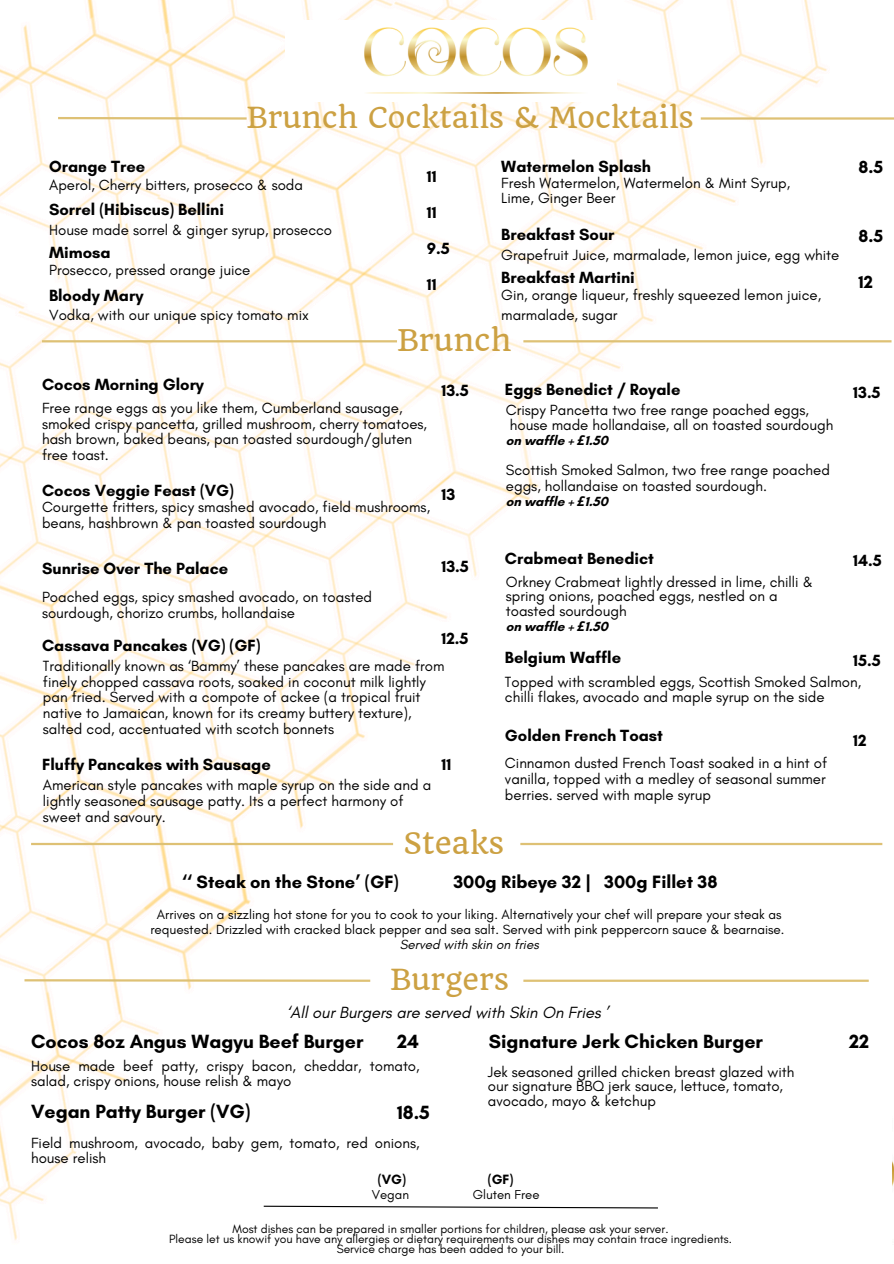
<style>
.page{position:relative;width:894px;height:1264px;background:#fff}
.page>*{position:absolute;margin:0;border:0;box-sizing:border-box;transform-origin:0 0}
.t1{font:29.1px "Quando";color:#cca143}
.t2{font:28.35px "Quando";color:#cca143}
.t3{font:700 19.5px "Glacial Indifference";color:#000}
.t4{font:700 18.15px "Glacial Indifference";color:#000}
.t5{font:700 17.85px "Glacial Indifference";color:#000}
.t6{font:700 16.5px "Glacial Indifference";color:#000}
.t7{font:italic 16.5px "Glacial Indifference";color:#000}
.t8{font:15px/15.8px "Glacial Indifference";color:#000}
.t9{font:700 13.65px "Glacial Indifference";color:#000}
.t10{font:13.5px/14.7px "Glacial Indifference";color:#000;text-align:center}
.t11{font:700 13.5px "Glacial Indifference";color:#000}
.t12{font:13.2px "Glacial Indifference";color:#000}
.t13{font:12.15px "Glacial Indifference";color:#000}
.s1{font-family:"Noto Sans";font-style:italic}
.s2{font-style:italic}
</style>
<div class="page">
<img style="left:0;top:0;width:893px;height:1240px">
<div style="left:293px;top:1050px;width:598px;height:213px;background:#fff"></div>
<svg style="left:262px;top:1205px;width:396px;height:3px"></svg>
<div style="left:284px;top:20px;width:332px;height:82px;background:#fff"></div>
<img style="left:364px;top:28px;width:223px;height:66px">
<hr style="left:58px;top:117px;width:188px;height:3px;background:#dec175">
<hr style="left:700px;top:117px;width:193px;height:3px;background:#dec175">
<hr style="left:42px;top:340px;width:355px;height:2px;background:#dec175">
<hr style="left:523px;top:340px;width:368px;height:2px;background:#dec175">
<hr style="left:24px;top:979px;width:346px;height:2px;background:#dec175">
<hr style="left:523px;top:979px;width:345px;height:2px;background:#dec175">
<hr style="left:31px;top:842px;width:362px;height:3px;background:#dec175">
<hr style="left:520px;top:842px;width:362px;height:3px;background:#dec175">
<h3 class="t2" style="left:246px;top:100px;width:448px">Brunch Cocktails &amp; Mocktails</h3>
<h3 class="t6" style="left:501px;top:157px;width:151px">Watermelon Splash</h3>
<h3 class="t6" style="left:49px;top:157px;width:98px">Orange Tree</h3>
<h3 class="t6" style="left:49px;top:199px;width:176px">Sorrel (Hibiscus) Bellini</h3>
<h3 class="t6" style="left:49px;top:242px;width:63px">Mimosa</h3>
<h3 class="t6" style="left:49px;top:285px;width:96px">Bloody Mary</h3>
<h4 class="t6" style="left:427px;top:166px;width:11px">11</h4>
<h4 class="t6" style="left:427px;top:202px;width:11px">11</h4>
<h4 class="t6" style="left:427px;top:238px;width:24px">9.5</h4>
<h4 class="t6" style="left:427px;top:274px;width:11px">11</h4>
<h4 class="t8" style="left:501px;top:174px;width:290px">Fresh Watermelon, Watermelon &amp; Mint Syrup,<br>Lime, Ginger Beer</h4>
<h3 class="t8" style="left:49px;top:177px;width:255px">Aperol, Cherry bitters, prosecco &amp; soda</h3>
<h3 class="t8" style="left:49px;top:222px;width:284px">House made sorrel &amp; ginger syrup, prosecco</h3>
<h4 class="t8" style="left:49px;top:262px;width:203px">Prosecco, pressed orange juice</h4>
<h3 class="t6" style="left:501px;top:224px;width:115px">Breakfast Sour</h3>
<h3 class="t6" style="left:501px;top:267px;width:135px">Breakfast Martini</h3>
<h3 class="t8" style="left:501px;top:247px;width:339px">Grapefruit Juice, marmalade, lemon juice, egg white</h3>
<h4 class="t8" style="left:501px;top:284px;width:321px;line-height:20.2px">Gin, orange liqueur, freshly squeezed lemon juice, marmalade, sugar</h4>
<h1 class="t8" style="left:49px;top:307px;width:261px">Vodka, with our unique spicy tomato mix</h1>
<h3 class="t1" style="left:397px;top:322px;width:116px">Brunch</h3>
<h3 class="t6" style="left:441px;top:380px;width:29px">13.5</h3>
<h3 class="t6" style="left:42px;top:374px;width:163px">Cocos Morning Glory</h3>
<h3 class="t6" style="left:505px;top:380px;width:177px">Eggs Benedict / Royale</h3>
<h3 class="t8" style="left:42px;top:399px;width:386px">Free range eggs as you like them, Cumberland sausage, smoked crispy pancetta, grilled mushroom, cherry tomatoes, hash brown, baked beans, pan toasted sourdough/gluten free toast.</h3>
<h3 class="t8" style="left:505px;top:401px;width:329px">Crispy Pancetta two free range poached eggs, house made hollandaise, all on toasted sourdough</h3>
<h3 class="t11" style="left:505px;top:432px;width:104px">on waffle + <span class="s1">£</span>1.50</h3>
<h3 class="t8" style="left:505px;top:462px;width:325px">Scottish Smoked Salmon, two free range poached eggs, hollandaise on toasted sourdough.</h3>
<h3 class="t11" style="left:505px;top:493px;width:104px">on waffle + <span class="s1">£</span>1.50</h3>
<h3 class="t6" style="left:42px;top:480px;width:193px">Cocos Veggie Feast (VG)</h3>
<h4 class="t6" style="left:441px;top:484px;width:15px">13</h4>
<h3 class="t8" style="left:42px;top:499px;width:389px">Courgette fritters, spicy smashed avocado, field mushrooms, beans, hashbrown &amp; pan toasted sourdough</h3>
<h1 class="t5" style="left:858px;top:156px;width:26px">8.5</h1>
<p class="t5" style="left:858px;top:225px;width:26px">8.5</p>
<p class="t5" style="left:858px;top:271px;width:16px">12</p>
<h4 class="t6" style="left:852px;top:382px;width:29px">13.5</h4>
<h3 class="t6" style="left:42px;top:558px;width:188px">Sunrise Over The Palace</h3>
<h4 class="t6" style="left:441px;top:556px;width:29px">13.5</h4>
<h3 class="t8" style="left:42px;top:588px;width:331px">Poached eggs, spicy smashed avocado, on toasted sourdough, chorizo crumbs, hollandaise</h3>
<h3 class="t8" style="left:43px;top:657px;width:403px">Traditionally known as ‘Bammy’ these pancakes are made from finely chopped cassava roots, soaked in coconut milk lightly pan fried. Served with a compote of ackee (a tropical fruit native to Jamaican, known for its creamy buttery texture), salted cod, accentuated with scotch bonnets</h3>
<h4 class="t6" style="left:441px;top:628px;width:29px">12.5</h4>
<h3 class="t6" style="left:42px;top:635px;width:220px">Cassava Pancakes (VG) (GF)</h3>
<h3 class="t6" style="left:42px;top:753px;width:230px">Fluffy Pancakes with Sausage</h3>
<p class="t8" style="left:43px;top:777px;width:390px">American style pancakes with maple syrup on the side and a lightly seasoned sausage patty. Its a perfect harmony of sweet and savoury.</p>
<h4 class="t6" style="left:441px;top:754px;width:11px">11</h4>
<h3 class="t6" style="left:505px;top:548px;width:150px">Crabmeat Benedict</h3>
<h3 class="t8" style="left:505px;top:574px;width:308px;line-height:14.7px">Orkney Crabmeat lightly dressed in lime, chilli &amp; spring onions, poached eggs, nestled on a toasted sourdough</h3>
<h3 class="t11" style="left:505px;top:617px;width:104px">on waffle + <span class="s1">£</span>1.50</h3>
<h3 class="t6" style="left:505px;top:647px;width:118px">Belgium Waffle</h3>
<h4 class="t6" style="left:852px;top:550px;width:30px">14.5</h4>
<h4 class="t6" style="left:852px;top:650px;width:29px">15.5</h4>
<h4 class="t8" style="left:505px;top:673px;width:358px">Topped with scrambled eggs, Scottish Smoked Salmon, chilli flakes, avocado and maple syrup on the side</h4>
<h3 class="t6" style="left:505px;top:725px;width:159px">Golden French Toast</h3>
<h4 class="t8" style="left:505px;top:755px;width:323px;text-align:justify">Cinnamon dusted French Toast soaked in a hint of vanilla, topped with a medley of seasonal summer berries. served with maple syrup</h4>
<h4 class="t6" style="left:852px;top:730px;width:15px">12</h4>
<h2 class="t1" style="left:403px;top:825px;width:102px">Steaks</h2>
<h1 class="t4" style="left:182px;top:870px;width:218px">‘‘ Steak on the Stone’ (GF)</h1>
<h1 class="t4" style="left:453px;top:870px;width:265px">300g Ribeye 32 | 300g Fillet 38</h1>
<h6 class="t10" style="left:150px;top:907px;width:635px">Arrives on a sizzling hot stone for you to cook to your liking. Alternatively your chef will prepare your steak as requested. Drizzled with cracked black pepper and sea salt. Served with pink peppercorn sauce &amp; bearnaise.<br><span class="s2">Served with skin on fries</span></h6>
<p class="t2" style="left:390px;top:962px;width:120px">Burgers</p>
<h4 class="t7" style="left:287px;top:1001px;width:323px">‘All our Burgers are served with Skin On Fries ’</h4>
<p class="t3" style="left:31px;top:1029px;width:334px">Cocos 8oz Angus Wagyu Beef Burger</p>
<h2 class="t3" style="left:397px;top:1029px;width:23px">24</h2>
<h2 class="t8" style="left:31px;top:1058px;width:390px;line-height:14.7px">House made beef patty, crispy bacon, cheddar, tomato, salad, crispy onions, house relish &amp; mayo</h2>
<p class="t3" style="left:31px;top:1099px;width:221px">Vegan Patty Burger (VG)</p>
<h2 class="t3" style="left:397px;top:1100px;width:34px">18.5</h2>
<h2 class="t8" style="left:31px;top:1135px;width:390px;line-height:14.7px">Field mushroom, avocado, baby gem, tomato, red onions, house relish</h2>
<h2 class="t3" style="left:488px;top:1029px;width:275px">Signature Jerk Chicken Burger</h2>
<h4 class="t3" style="left:848px;top:1029px;width:22px">22</h4>
<p class="t8" style="left:487px;top:1064px;width:308px;line-height:14.7px">Jek seasoned grilled chicken breast glazed with our signature BBQ jerk sauce, lettuce, tomato, avocado, mayo &amp; ketchup</p>
<p class="t9" style="left:487px;top:1170px;width:27px">(GF)</p>
<p class="t12" style="left:472px;top:1186px;width:68px">Gluten Free</p>
<h2 class="t13" style="left:232px;top:1221px;width:437px">Most dishes can be prepared in smaller portions for children, please ask your server.</h2>
<h2 class="t13" style="left:169px;top:1231px;width:564px">Please let us knowif you have any allergies or dietary requirements our dishes may contain trace ingredients.</h2>
<h2 class="t13" style="left:336px;top:1241px;width:229px">Service charge has been added to your bill.</h2>
<p class="t9" style="left:378px;top:1170px;width:30px">(VG)</p>
<h1 class="t12" style="left:371px;top:1185px;width:39px">Vegan</h1>
</div>
